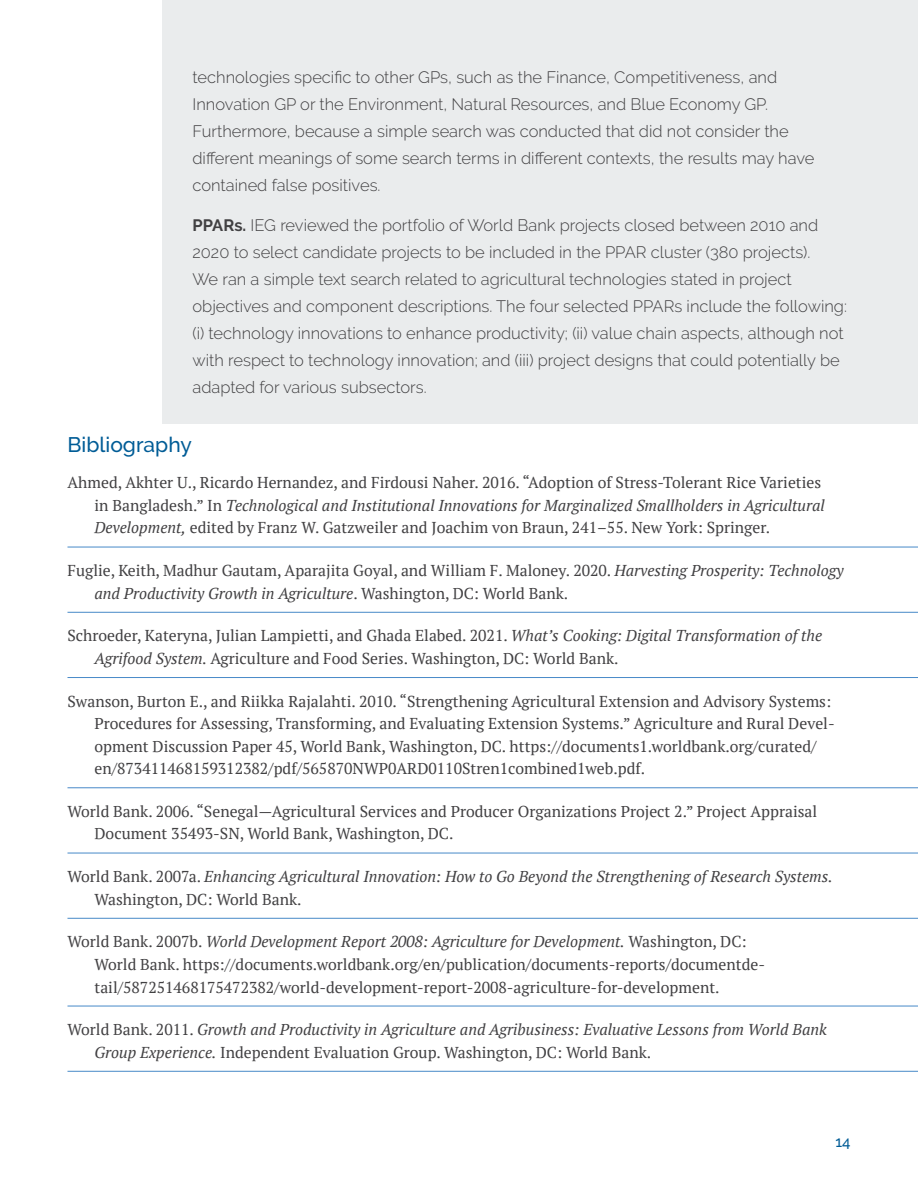
<style>
.page{position:relative;width:918px;height:1188px;background:#fff}
.page>*{position:absolute;margin:0;border:0;box-sizing:border-box;transform-origin:0 0}
.t1{font:500 21px "Raleway";color:#005c96}
.t2{font:300 16.5px/27px "Raleway";color:#414042}
.t3{font:15.75px/22.5px "PT Serif";color:#414042}
.t4{font:italic 15.75px/22.5px "PT Serif";color:#414042}
.t5{font:500 15px "Raleway";color:#005c96}
.s1{font-weight:700}
.s2{font-style:italic}
.s3{font-style:normal}
</style>
<div class="page">
<div style="left:162px;top:0;width:756px;height:54px;background:#eaeced"></div>
<div style="left:162px;top:27px;width:756px;height:195px;background:#eaeced"></div>
<div style="left:162px;top:176px;width:756px;height:248px;background:#eaeced"></div>
<hr style="left:68px;top:547px;width:850px;height:1px;background:#4789c8">
<hr style="left:68px;top:612px;width:850px;height:1px;background:#4789c8">
<hr style="left:68px;top:677px;width:850px;height:1px;background:#4789c8">
<hr style="left:68px;top:788px;width:850px;height:1px;background:#4789c8">
<hr style="left:68px;top:853px;width:850px;height:1px;background:#4789c8">
<hr style="left:68px;top:918px;width:850px;height:1px;background:#4789c8">
<hr style="left:68px;top:1006px;width:850px;height:1px;background:#4789c8">
<hr style="left:68px;top:1071px;width:850px;height:1px;background:#4789c8">
<p class="t2" style="left:193px;top:64px;width:623px">technologies specific to other GPs, such as the Finance, Competitiveness, and Innovation GP or the Environment, Natural Resources, and Blue Economy GP.<br>Furthermore, because a simple search was conducted that did not consider the different meanings of some search terms in different contexts, the results may have contained false positives.</p>
<p class="t2" style="left:193px;top:212px;width:656px"><span class="s1">PPARs.</span> IEG reviewed the portfolio of World Bank projects closed between 2010 and 2020 to select candidate projects to be included in the PPAR cluster (380 projects).<br>We ran a simple text search related to agricultural technologies stated in project objectives and component descriptions. The four selected PPARs include the following: (i) technology innovations to enhance productivity; (ii) value chain aspects, although not with respect to technology innovation; and (iii) project designs that could potentially be adapted for various subsectors.</p>
<h1 class="t1" style="left:68px;top:433px;width:126px">Bibliography</h1>
<p class="t3" style="left:94px;top:471px;width:732px;text-indent:-27px">Ahmed, Akhter U., Ricardo Hernandez, and Firdousi Naher. 2016. “Adoption of Stress-Tolerant Rice Varieties in Bangladesh.” In <span class="s2">Technological and Institutional Innovations for Marginalized Smallholders in Agricultural<br>Development,</span> edited by Franz W. Gatzweiler and Joachim von Braun, 241–55. New York: Springer.</p>
<p class="t3" style="left:94px;top:559px;width:751px;text-indent:-27px">Fuglie, Keith, Madhur Gautam, Aparajita Goyal, and William F. Maloney. 2020. <span class="s2">Harvesting Prosperity: Technology and Productivity Growth in Agriculture</span>. Washington, DC: World Bank.</p>
<p class="t3" style="left:94px;top:624px;width:729px;text-indent:-27px">Schroeder, Kateryna, Julian Lampietti, and Ghada Elabed. 2021. <span class="s2">What’s Cooking: Digital Transformation of the<br>Agrifood System.</span> Agriculture and Food Series. Washington, DC: World Bank.</p>
<p class="t3" style="left:94px;top:690px;width:742px;text-indent:-27px">Swanson, Burton E., and Riikka Rajalahti. 2010. “Strengthening Agricultural Extension and Advisory Systems:<br>Procedures for Assessing, Transforming, and Evaluating Extension Systems.” Agriculture and Rural Devel&shy;opment Discussion Paper 45, World Bank, Washington, DC. https://documents1.worldbank.org/curated/ en/873411468159312382/pdf/565870NWP0ARD0110Stren1combined1web.pdf.</p>
<p class="t3" style="left:94px;top:800px;width:724px;text-indent:-27px">World Bank. 2006. “Senegal—Agricultural Services and Producer Organizations Project 2.” Project Appraisal<br>Document 35493-SN, World Bank, Washington, DC.</p>
<p class="t4" style="left:94px;top:865px;width:740px;text-indent:-27px"><span class="s3">World Bank. 2007a.</span> Enhancing Agricultural Innovation: How to Go Beyond the Strengthening of Research Systems.<br><span class="s3">Washington, DC: World Bank.</span></p>
<p class="t3" style="left:94px;top:930px;width:672px;text-indent:-27px">World Bank. 2007b. <span class="s2">World Development Report 2008: Agriculture for Development.</span> Washington, DC:<br>World Bank. https://documents.worldbank.org/en/publication/documents-reports/documentde&shy;tail/587251468175472382/world-development-report-2008-agriculture-for-development.</p>
<p class="t4" style="left:94px;top:1018px;width:734px;text-indent:-27px"><span class="s3">World Bank. 2011.</span> Growth and Productivity in Agriculture and Agribusiness: Evaluative Lessons from World Bank<br>Group Experience. <span class="s3">Independent Evaluation Group. Washington, DC: World Bank.</span></p>
<p class="t5" style="left:835px;top:1133px;width:17px">14</p>
</div>
